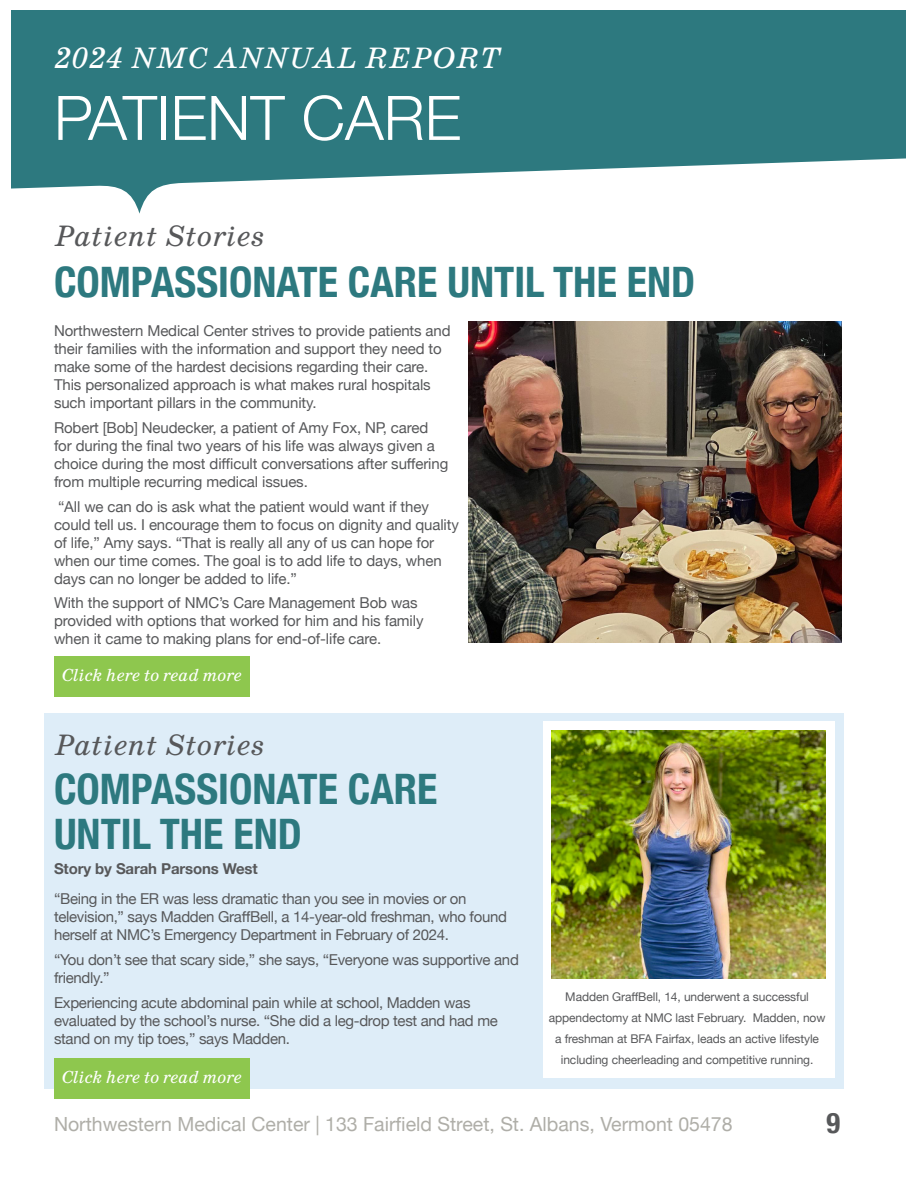
<style>
.page{position:relative;width:918px;height:1188px;background:#fff}
.page>*{position:absolute;margin:0;border:0;box-sizing:border-box;transform-origin:0 0}
.t1{font:300 61.5px "Helvetica Neue";color:#fff}
.t2{font:700 condensed 42px/45px "Helvetica Neue";color:#2d797f}
.t3{font:italic 30px "School";color:#57585a}
.t4{font:italic 30px "School";letter-spacing:.01em;color:#fff}
.t5{font:700 condensed 28.5px "Helvetica Neue";color:#57585a}
.t6{font:19.5px "Helvetica Neue";color:#afaea8}
.t7{font:italic 17.7px "School";letter-spacing:-.02em;color:#fff}
.t8{font:15px/18px "Helvetica Neue";letter-spacing:-.01em;color:#57585a}
.t9{font:700 15px "Helvetica Neue";letter-spacing:-.01em;color:#57585a}
.t10{font:12px/21px "Helvetica Neue";letter-spacing:-.01em;color:#57585a;text-align:center}
</style>
<div class="page">
<div style="left:12px;top:11px;width:894px;height:221px;background:#2d797f"></div>
<svg style="left:11px;top:154px;width:895px;height:450px"></svg>
<div style="left:44px;top:713px;width:799px;height:376px;background:#deedf8"></div>
<div style="left:543px;top:721px;width:292px;height:357px;background:#fff"></div>
<img style="left:469px;top:322px;width:372px;height:321px">
<div style="left:54px;top:657px;width:195px;height:40px;background:#8ec74e"></div>
<div style="left:54px;top:1058px;width:195px;height:41px;background:#8ec74e"></div>
<img style="left:552px;top:730px;width:273px;height:248px">
<p class="t4" style="left:54px;top:41px;width:449px">2024 NMC ANNUAL REPORT</p>
<p class="t1" style="left:54px;top:68px;width:409px">PATIENT CARE</p>
<p class="t3" style="left:54px;top:219px;width:212px">Patient Stories</p>
<p class="t2" style="left:54px;top:256px;width:643px">COMPASSIONATE CARE UNTIL THE END</p>
<p class="t8" style="left:54px;top:323px;width:398px">Northwestern Medical Center strives to provide patients and their families with the information and support they need to make some of the hardest decisions regarding their care.<br>This personalized approach is what makes rural hospitals such important pillars in the community.</p>
<p class="t8" style="left:54px;top:419px;width:396px">Robert [Bob] Neudecker, a patient of Amy Fox, NP, cared for during the final two years of his life was always given a choice during the most difficult conversations after suffering from multiple recurring medical issues.</p>
<p class="t8" style="left:54px;top:498px;width:406px">“All we can do is ask what the patient would want if they could tell us. I encourage them to focus on dignity and quality of life,” Amy says. “That is really all any of us can hope for when our time comes. The goal is to add life to days, when days can no longer be added to life.”</p>
<p class="t8" style="left:54px;top:595px;width:371px">With the support of NMC’s Care Management Bob was provided with options that worked for him and his family when it came to making plans for end-of-life care.</p>
<p class="t7" style="left:61px;top:665px;width:182px">Click here to read more</p>
<p class="t3" style="left:54px;top:728px;width:212px">Patient Stories</p>
<p class="t2" style="left:54px;top:764px;width:385px">COMPASSIONATE CARE<br>UNTIL THE END</p>
<p class="t9" style="left:54px;top:857px;width:205px">Story by Sarah Parsons West</p>
<p class="t8" style="left:54px;top:891px;width:455px">“Being in the ER was less dramatic than you see in movies or on television,” says Madden GraffBell, a 14-year-old freshman, who found herself at NMC’s Emergency Department in February of 2024.</p>
<p class="t8" style="left:54px;top:952px;width:466px">“You don’t see that scary side,” she says, “Everyone was supportive and friendly.”</p>
<p class="t8" style="left:54px;top:994px;width:445px">Experiencing acute abdominal pain while at school, Madden was evaluated by the school’s nurse. “She did a leg-drop test and had me stand on my tip toes,” says Madden.</p>
<p class="t7" style="left:61px;top:1067px;width:182px">Click here to read more</p>
<p class="t10" style="left:549px;top:987px;width:278px">Madden GraffBell, 14, underwent a successful appendectomy at NMC last February. Madden, now a freshman at BFA Fairfax, leads an active lifestyle including cheerleading and competitive running.</p>
<h3 class="t6" style="left:54px;top:1110px;width:680px">Northwestern Medical Center | 133 Fairfield Street, St. Albans, Vermont 05478</h3>
<h3 class="t5" style="left:826px;top:1099px;width:15px">9</h3>
</div>
